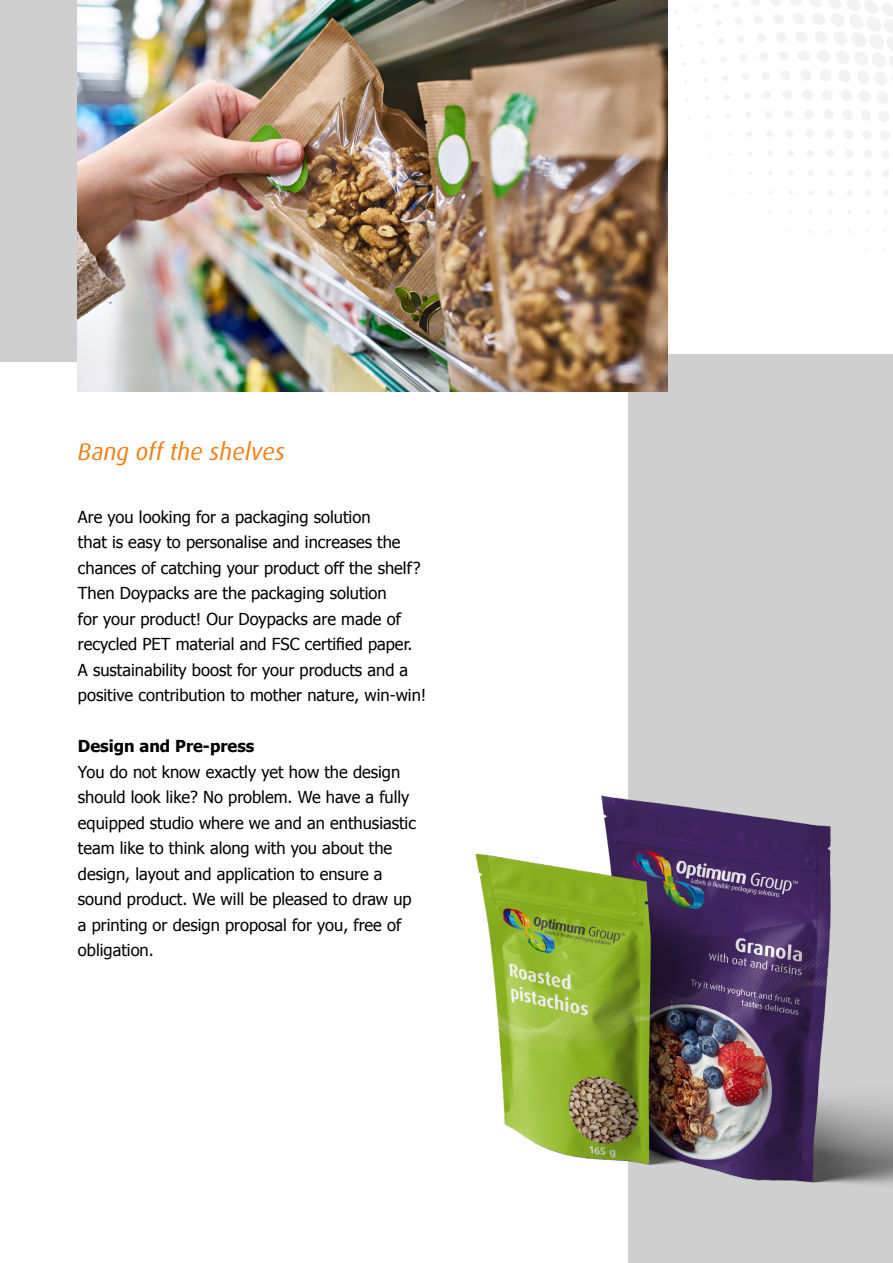
<style>
.page{position:relative;width:893px;height:1263px;background:#fff}
.page>*{position:absolute;margin:0;border:0;box-sizing:border-box;transform-origin:0 0}
.t1{font:italic 24px "Dax Pro";color:#ef8018}
.t2{font:16.5px/25.5px "Tahoma";color:#000}
.t3{font:700 16.5px "Tahoma";color:#000}
</style>
<div class="page">
<div style="left:629px;top:355px;width:264px;height:908px;background:#cfcfd0"></div>
<div style="left:0;top:0;width:201px;height:361px;background:#cfcfd0"></div>
<svg style="left:727px;top:133px;width:4px;height:4px"></svg>
<svg style="left:748px;top:152px;width:4px;height:4px"></svg>
<svg style="left:747px;top:132px;width:5px;height:5px"></svg>
<svg style="left:769px;top:171px;width:3px;height:4px"></svg>
<svg style="left:768px;top:151px;width:5px;height:5px"></svg>
<svg style="left:767px;top:131px;width:5px;height:6px"></svg>
<svg style="left:788px;top:171px;width:5px;height:4px"></svg>
<svg style="left:787px;top:150px;width:6px;height:6px"></svg>
<svg style="left:786px;top:130px;width:7px;height:7px"></svg>
<svg style="left:809px;top:191px;width:4px;height:4px"></svg>
<svg style="left:808px;top:170px;width:6px;height:6px"></svg>
<svg style="left:807px;top:150px;width:7px;height:7px"></svg>
<svg style="left:806px;top:130px;width:8px;height:8px"></svg>
<svg style="left:828px;top:190px;width:5px;height:5px"></svg>
<svg style="left:828px;top:170px;width:6px;height:6px"></svg>
<svg style="left:827px;top:150px;width:7px;height:7px"></svg>
<svg style="left:825px;top:130px;width:9px;height:8px"></svg>
<svg style="left:847px;top:210px;width:4px;height:4px"></svg>
<svg style="left:847px;top:190px;width:5px;height:5px"></svg>
<svg style="left:846px;top:170px;width:7px;height:7px"></svg>
<svg style="left:846px;top:150px;width:7px;height:8px"></svg>
<svg style="left:844px;top:130px;width:9px;height:9px"></svg>
<svg style="left:866px;top:210px;width:4px;height:4px"></svg>
<svg style="left:865px;top:190px;width:6px;height:5px"></svg>
<svg style="left:865px;top:170px;width:6px;height:7px"></svg>
<svg style="left:864px;top:150px;width:7px;height:8px"></svg>
<svg style="left:863px;top:130px;width:8px;height:9px"></svg>
<svg style="left:883px;top:190px;width:5px;height:5px"></svg>
<svg style="left:883px;top:170px;width:6px;height:7px"></svg>
<svg style="left:882px;top:150px;width:7px;height:9px"></svg>
<svg style="left:880px;top:131px;width:9px;height:9px"></svg>
<svg style="left:675px;top:0;width:218px;height:122px"></svg>
<img style="left:475px;top:770px;width:418px;height:465px">
<img style="left:78px;top:0;width:590px;height:391px">
<h1 class="t1" style="left:78px;top:436px;width:209px">Bang off the shelves</h1>
<p class="t2" style="left:78px;top:503px;width:350px">Are you looking for a packaging solution<br>that is easy to personalise and increases the chances of catching your product off the shelf?<br>Then Doypacks are the packaging solution<br>for your product! Our Doypacks are made of recycled PET material and FSC certified paper.<br>A sustainability boost for your products and a positive contribution to mother nature, win-win!</p>
<p class="t3" style="left:78px;top:734px;width:178px">Design and Pre-press</p>
<p class="t2" style="left:78px;top:758px;width:340px">You do not know exactly yet how the design should look like? No problem. We have a fully equipped studio where we and an enthusiastic team like to think along with you about the design, layout and application to ensure a sound product. We will be pleased to draw up a printing or design proposal for you, free of obligation.</p>
</div>
